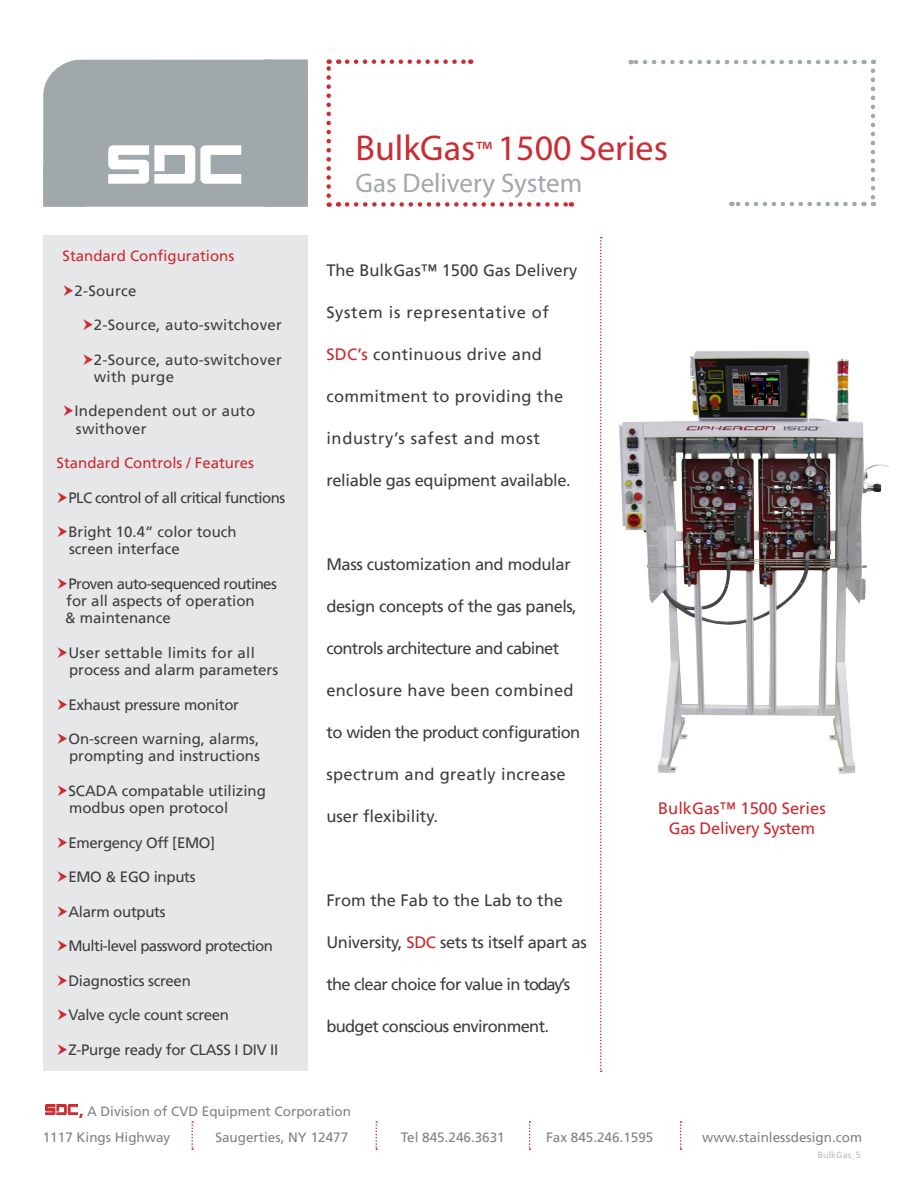
<style>
.page{position:relative;width:918px;height:1188px;background:#fff}
.page>*{position:absolute;margin:0;border:0;box-sizing:border-box;transform-origin:0 0}
.t1{font:36px "Myriad Pro";color:#ca2c32}
.t2{font:27px "Myriad Pro";color:#a1a8ab}
.t3{font:16.5px "Frutiger LT";letter-spacing:-.02em;color:#3e3e3f}
.t4{font:16.5px "Frutiger LT";letter-spacing:-.04em;color:#3e3e3f}
.t5{font:16.5px "Frutiger LT";letter-spacing:.02em;color:#3e3e3f}
.t6{font:16.5px "Frutiger LT";color:#3e3e3f}
.t7{font:16.5px "Frutiger LT";letter-spacing:.04em;color:#3e3e3f}
.t8{font:16.5px "Frutiger LT";letter-spacing:-.01em;color:#ca2c32}
.Bullets{font:15px/17.2px "Frutiger LT";color:#3e3e3f}
.Bullets-2{font:15px "Frutiger LT";letter-spacing:-.02em;color:#3e3e3f}
.Bullets-3{font:15px "Frutiger LT";letter-spacing:.02em;color:#3e3e3f}
.Bullets-4{font:15px "Frutiger LT";letter-spacing:-.04em;color:#3e3e3f}
.Bullets-5{font:15px "Frutiger LT";color:#ca2c32}
.t9{font:13.5px "Frutiger LT";color:#808285}
.t10{font:9px "Frutiger LT";color:#bcbdc0}
.s1{font-size:27px}
.s2{color:#ca2c32}
</style>
<div class="page">
<svg style="left:79px;top:1114px;width:4px;height:4px"></svg>
<svg style="left:191px;top:1121px;width:2px;height:29px"></svg>
<svg style="left:680px;top:1121px;width:2px;height:29px"></svg>
<svg style="left:529px;top:1121px;width:2px;height:29px"></svg>
<svg style="left:375px;top:1121px;width:2px;height:29px"></svg>
<img style="left:45px;top:1105px;width:32px;height:10px">
<div style="left:43px;top:236px;width:265px;height:835px;background:#e6e7e9"></div>
<svg style="left:731px;top:202px;width:124px;height:4px"></svg>
<svg style="left:871px;top:71px;width:4px;height:135px"></svg>
<svg style="left:631px;top:60px;width:224px;height:4px"></svg>
<svg style="left:600px;top:237px;width:2px;height:835px"></svg>
<img style="left:619px;top:350px;width:270px;height:424px">
<div style="left:43px;top:59px;width:265px;height:148px;background:#a1a8ab;border-radius:38px"></div>
<div style="left:265px;top:59px;width:43px;height:148px;background:#a1a8ab"></div>
<div style="left:43px;top:166px;width:42px;height:41px;background:#a1a8ab"></div>
<svg style="left:108px;top:145px;width:133px;height:39px"></svg>
<svg style="left:347px;top:59px;width:124px;height:5px"></svg>
<svg style="left:326px;top:59px;width:5px;height:137px"></svg>
<svg style="left:347px;top:202px;width:225px;height:5px"></svg>
<p class="Bullets-5" style="left:63px;top:247px;width:173px">Standard Configurations</p>
<p class="Bullets" style="left:74px;top:282px;width:64px">2-Source</p>
<p class="Bullets-3" style="left:94px;top:316px;width:190px">2-Source, auto-switchover</p>
<p class="Bullets-3" style="left:94px;top:351px;width:190px">2-Source, auto-switchover</p>
<p class="Bullets-3" style="left:94px;top:368px;width:82px">with purge</p>
<p class="Bullets-3" style="left:74px;top:402px;width:182px">Independent out or auto</p>
<p class="Bullets-3" style="left:76px;top:420px;width:72px">swithover</p>
<p class="Bullets-5" style="left:57px;top:454px;width:199px">Standard Controls / Features</p>
<p class="Bullets-4" style="left:68px;top:489px;width:218px">PLC control of all critical functions</p>
<p class="Bullets" style="left:68px;top:523px;width:170px">Bright 10.4” color touch screen interface</p>
<p class="Bullets-4" style="left:68px;top:575px;width:210px">Proven auto-sequenced routines</p>
<p class="Bullets" style="left:66px;top:592px;width:190px">for all aspects of operation</p>
<p class="Bullets" style="left:65px;top:610px;width:107px">&amp; maintenance</p>
<p class="Bullets-3" style="left:68px;top:644px;width:188px">User settable limits for all</p>
<p class="Bullets" style="left:69px;top:661px;width:211px">process and alarm parameters</p>
<p class="Bullets-2" style="left:68px;top:696px;width:172px">Exhaust pressure monitor</p>
<p class="Bullets" style="left:68px;top:730px;width:192px">On-screen warning, alarms,</p>
<p class="Bullets" style="left:69px;top:748px;width:192px">prompting and instructions</p>
<p class="Bullets" style="left:68px;top:782px;width:199px">SCADA compatable utilizing</p>
<p class="Bullets" style="left:69px;top:799px;width:161px">modbus open protocol</p>
<p class="Bullets-2" style="left:68px;top:834px;width:148px">Emergency Off [EMO]</p>
<p class="Bullets-2" style="left:68px;top:868px;width:129px">EMO &amp; EGO inputs</p>
<p class="Bullets-2" style="left:68px;top:903px;width:99px">Alarm outputs</p>
<p class="Bullets-4" style="left:68px;top:937px;width:206px">Multi-level password protection</p>
<p class="Bullets-2" style="left:68px;top:972px;width:124px">Diagnostics screen</p>
<p class="Bullets-2" style="left:68px;top:1006px;width:162px">Valve cycle count screen</p>
<p class="Bullets-2" style="left:68px;top:1041px;width:211px">Z-Purge ready for CLASS I DIV II</p>
<p class="t1" style="left:356px;top:126px;width:314px">BulkGas<span class="s1">™</span> 1500 Series</p>
<p class="t2" style="left:356px;top:167px;width:228px">Gas Delivery System</p>
<p class="t6" style="left:326px;top:260px;width:253px">The BulkGas™ 1500 Gas Delivery</p>
<p class="t7" style="left:326px;top:302px;width:224px">System is representative of</p>
<p class="t5" style="left:326px;top:344px;width:217px"><span class="s2">SDC’s</span> continuous drive and</p>
<p class="t5" style="left:326px;top:386px;width:238px">commitment to providing the</p>
<p class="t7" style="left:326px;top:428px;width:215px">industry’s safest and most</p>
<p class="t3" style="left:326px;top:470px;width:246px">reliable gas equipment available.</p>
<p class="t3" style="left:326px;top:554px;width:246px">Mass customization and modular</p>
<p class="t3" style="left:326px;top:596px;width:252px">design concepts of the gas panels,</p>
<p class="t4" style="left:326px;top:638px;width:234px">controls architecture and cabinet</p>
<p class="t5" style="left:326px;top:680px;width:249px">enclosure have been combined</p>
<p class="t4" style="left:326px;top:722px;width:255px">to widen the product configuration</p>
<p class="t5" style="left:326px;top:764px;width:241px">spectrum and greatly increase</p>
<p class="t6" style="left:326px;top:806px;width:113px">user flexibility.</p>
<p class="t6" style="left:326px;top:890px;width:238px">From the Fab to the Lab to the</p>
<p class="t3" style="left:326px;top:932px;width:262px">University, <span class="s2">SDC</span> sets ts itself apart as</p>
<p class="t4" style="left:326px;top:974px;width:245px">the clear choice for value in today’s</p>
<p class="t4" style="left:326px;top:1016px;width:224px">budget conscious environment.</p>
<p class="t8" style="left:658px;top:799px;width:169px">BulkGas™ 1500 Series</p>
<p class="t8" style="left:669px;top:819px;width:148px">Gas Delivery System</p>
<p class="t9" style="left:80px;top:1103px;width:273px"><span class="s2">,</span> A Division of CVD Equipment Corporation</p>
<p class="t9" style="left:43px;top:1129px;width:129px">1117 Kings Highway</p>
<p class="t9" style="left:215px;top:1129px;width:134px">Saugerties, NY 12477</p>
<p class="t9" style="left:401px;top:1129px;width:106px">Tel 845.246.3631</p>
<p class="t9" style="left:546px;top:1129px;width:109px">Fax 845.246.1595</p>
<p class="t9" style="left:702px;top:1129px;width:161px">www.stainlessdesign.com</p>
<p class="t10" style="left:818px;top:1149px;width:45px">BulkGas_5</p>
</div>
